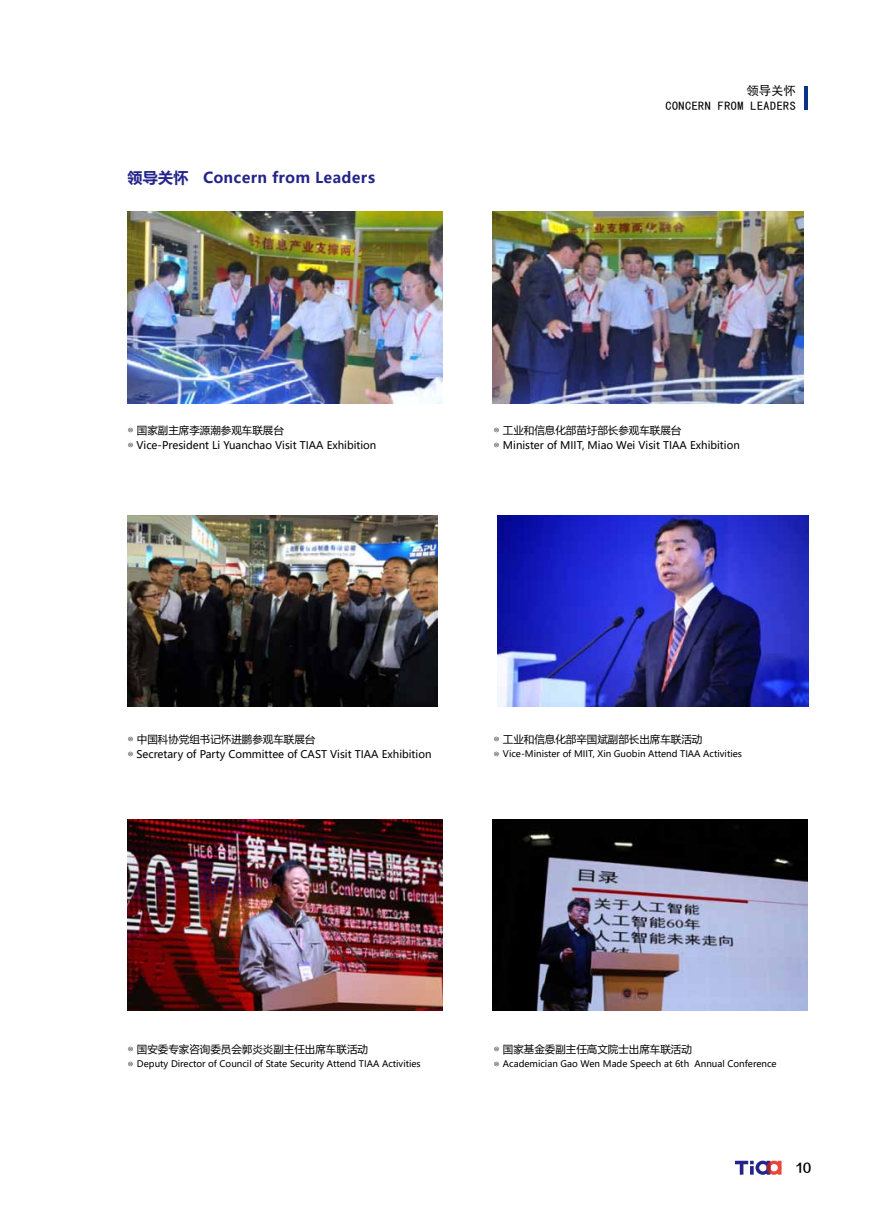
<style>
.page{position:relative;width:893px;height:1212px;background:#fff}
.page>*{position:absolute;margin:0;border:0;box-sizing:border-box;transform-origin:0 0}
.t1{font:700 15px "Microsoft Ya Hei";letter-spacing:.02em;color:#24248a}
.t2{font:12.3px "Sim Hei";color:#000}
.t3{font:12.15px "Sim Hei";letter-spacing:.04em;color:#000}
.t4{font:12px "FZZZHONGJW GB1 0";color:#000}
.t5{font:10.5px/15px "Microsoft Ya Hei";color:#000}
.t6{font:9px "Microsoft Ya Hei";color:#000}
.s1{font-size:10.5px}
</style>
<div class="page">
<svg style="left:735px;top:1160px;width:46px;height:15px"></svg>
<img style="left:128px;top:212px;width:314px;height:191px">
<img style="left:128px;top:819px;width:314px;height:192px">
<img style="left:128px;top:516px;width:310px;height:191px">
<img style="left:493px;top:212px;width:310px;height:191px">
<img style="left:493px;top:819px;width:314px;height:192px">
<img style="left:498px;top:516px;width:310px;height:191px">
<hr style="left:804px;top:86px;width:4px;height:24px;background:#0c3388">
<h1 class="t1" style="left:128px;top:167px;width:249px">领导关怀 Concern from Leaders</h1>
<p class="t5" style="left:128px;top:423px;width:250px">◎ 国家副主席李源潮参观车联展台<br>◎ Vice-President Li Yuanchao Visit TIAA Exhibition</p>
<p class="t2" style="left:746px;top:85px;width:51px">领导关怀</p>
<p class="t3" style="left:665px;top:99px;width:132px">CONCERN FROM LEADERS</p>
<p class="t5" style="left:494px;top:423px;width:248px">◎ 工业和信息化部苗圩部长参观车联展台<br>◎ Minister of MIIT, Miao Wei Visit TIAA Exhibition</p>
<p class="t5" style="left:128px;top:731px;width:305px">◎ 中国科协党组书记怀进鹏参观车联展台<br>◎ Secretary of Party Committee of CAST Visit TIAA Exhibition</p>
<p class="t5" style="left:494px;top:731px;width:210px">◎ 工业和信息化部辛国斌副部长出席车联活动</p>
<p class="t6" style="left:494px;top:748px;width:250px"><span class="s1">◎</span> Vice-Minister of MIIT, Xin Guobin Attend TIAA Activities</p>
<p class="t5" style="left:128px;top:1041px;width:242px">◎ 国安委专家咨询委员会郭炎炎副主任出席车联活动</p>
<p class="t6" style="left:128px;top:1058px;width:295px"><span class="s1">◎</span> Deputy Director of Council of State Security Attend TIAA Activities</p>
<p class="t5" style="left:494px;top:1041px;width:200px">◎ 国家基金委副主任高文院士出席车联活动</p>
<p class="t6" style="left:494px;top:1058px;width:285px"><span class="s1">◎</span> Academician Gao Wen Made Speech at 6th Annual Conference</p>
<p class="t4" style="left:796px;top:1161px;width:16px">10</p>
</div>
